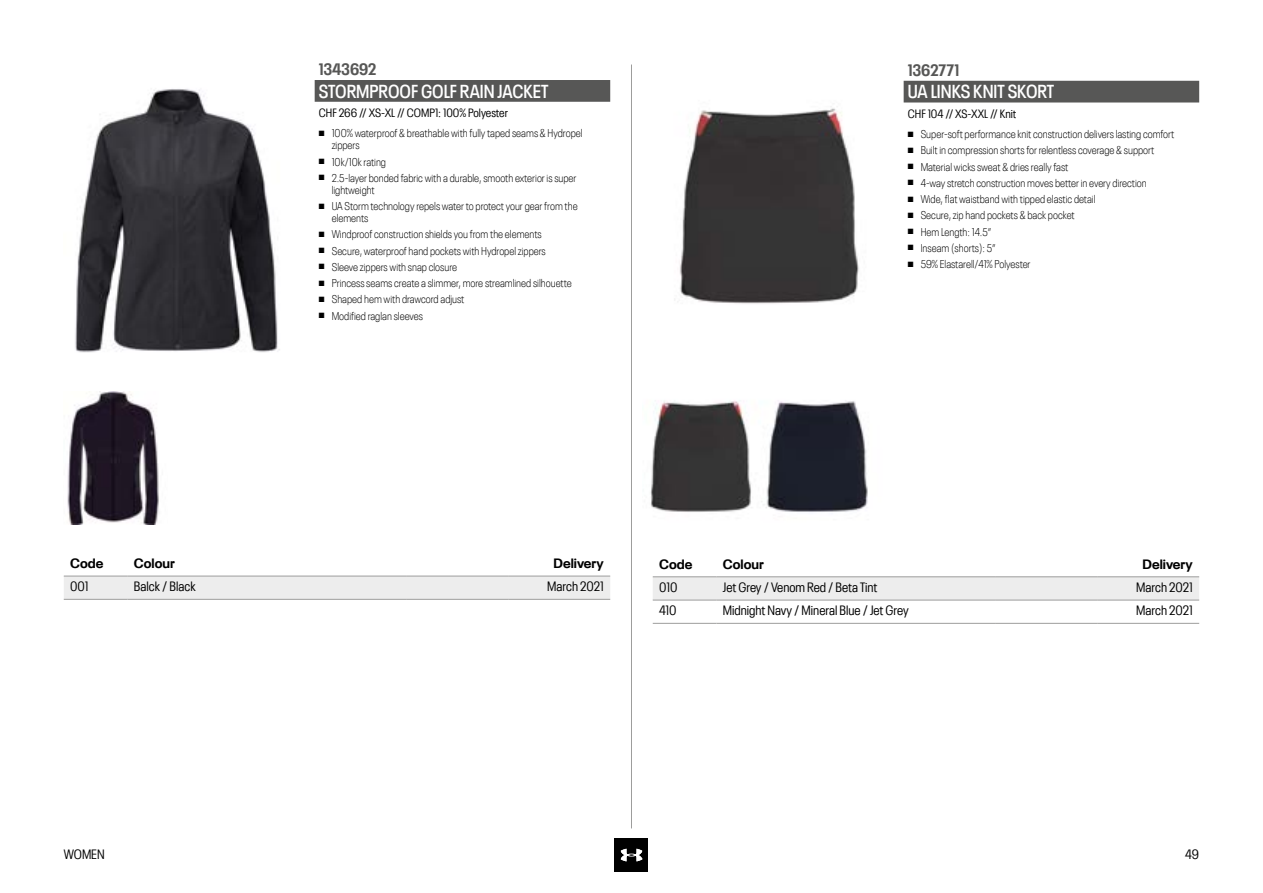
<style>
.page{position:relative;width:1263px;height:893px;background:#fff}
.page>*{position:absolute;margin:0;border:0;box-sizing:border-box;transform-origin:0 0}
.t1{font:600 condensed 18.75px "Neue Plak";color:#fff}
.t2{font:700 condensed 16.5px "Neue Plak";color:#575756}
.t3{font:condensed 13.5px "Neue Plak";color:#000}
.t4{font:700 13.5px "Neue Plak";color:#000}
.t5{font:condensed 12px "Neue Plak";color:#000}
.t6{font:300 condensed 11.25px/16.2px "Neue Plak";color:#000}
</style>
<div class="page">
<div style="left:615px;top:838px;width:33px;height:34px;background:#000"></div>
<svg style="left:621px;top:849px;width:22px;height:12px"></svg>
<img style="left:75px;top:89px;width:205px;height:264px">
<div style="left:315px;top:80px;width:295px;height:22px;background:#575756"></div>
<img style="left:67px;top:391px;width:92px;height:134px">
<div style="left:64px;top:577px;width:546px;height:22px;background:#ededed"></div>
<hr style="left:64px;top:576px;width:64px;height:1px;background:#9d9d9c">
<hr style="left:128px;top:576px;width:278px;height:1px;background:#9d9d9c">
<hr style="left:406px;top:576px;width:102px;height:1px;background:#9d9d9c">
<hr style="left:508px;top:576px;width:102px;height:1px;background:#9d9d9c">
<hr style="left:64px;top:599px;width:64px;height:1px;background:#9d9d9c">
<hr style="left:128px;top:599px;width:278px;height:1px;background:#9d9d9c">
<hr style="left:406px;top:599px;width:102px;height:1px;background:#9d9d9c">
<hr style="left:508px;top:599px;width:102px;height:1px;background:#9d9d9c">
<div style="left:653px;top:578px;width:546px;height:22px;background:#ededed"></div>
<hr style="left:653px;top:577px;width:63px;height:1px;background:#9d9d9c">
<hr style="left:716px;top:577px;width:279px;height:1px;background:#9d9d9c">
<hr style="left:995px;top:577px;width:102px;height:1px;background:#9d9d9c">
<hr style="left:1097px;top:577px;width:102px;height:1px;background:#9d9d9c">
<hr style="left:653px;top:600px;width:63px;height:1px;background:#9d9d9c">
<hr style="left:716px;top:600px;width:279px;height:1px;background:#9d9d9c">
<hr style="left:995px;top:600px;width:102px;height:1px;background:#9d9d9c">
<hr style="left:1097px;top:600px;width:102px;height:1px;background:#9d9d9c">
<hr style="left:653px;top:623px;width:63px;height:1px;background:#9d9d9c">
<hr style="left:716px;top:623px;width:279px;height:1px;background:#9d9d9c">
<hr style="left:995px;top:623px;width:102px;height:1px;background:#9d9d9c">
<hr style="left:1097px;top:623px;width:102px;height:1px;background:#9d9d9c">
<div style="left:904px;top:81px;width:295px;height:22px;background:#575756"></div>
<img style="left:650px;top:400px;width:218px;height:112px">
<img style="left:674px;top:106px;width:185px;height:198px">
<hr style="left:631px;top:65px;width:1px;height:763px;background:#9d9d9c">
<h2 class="t2" style="left:319px;top:57px;width:59px">1343692</h2>
<h1 class="t1" style="left:319px;top:77px;width:231px">STORMPROOF GOLF RAIN JACKET</h1>
<p class="t5" style="left:319px;top:104px;width:191px">CHF 266 // XS-XL // COMP1: 100% Polyester</p>
<p class="t6" style="left:332px;top:127px;width:252px;line-height:12px">100% waterproof &amp; breathable with fully taped seams &amp; Hydropel zippers</p>
<p class="t6" style="left:332px;top:153px;width:246px">10k/10k rating<br>2.5-layer bonded fabric with a durable, smooth exterior is super</p>
<p class="t6" style="left:332px;top:181px;width:247px">lightweight<br>UA Storm technology repels water to protect your gear from the</p>
<p class="t6" style="left:332px;top:209px;width:241px">elements<br>Windproof construction shields you from the elements Secure, waterproof hand pockets with Hydropel zippers Sleeve zippers with snap closure<br>Princess seams create a slimmer, more streamlined silhouette Shaped hem with drawcord adjust<br>Modified raglan sleeves</p>
<h2 class="t2" style="left:908px;top:57px;width:53px">1362771</h2>
<h1 class="t1" style="left:908px;top:78px;width:148px">UA LINKS KNIT SKORT</h1>
<p class="t5" style="left:908px;top:105px;width:110px">CHF 104 // XS-XXL // Knit</p>
<p class="t6" style="left:921px;top:125px;width:255px">Super-soft performance knit construction delivers lasting comfort Built in compression shorts for relentless coverage &amp; support Material wicks sweat &amp; dries really fast<br>4-way stretch construction moves better in every direction<br>Wide, flat waistband with tipped elastic detail<br>Secure, zip hand pockets &amp; back pocket<br>Hem Length: 14.5”<br>Inseam (shorts): 5”<br>59% Elastarell/41% Polyester</p>
<p class="t4" style="left:70px;top:553px;width:35px">Code</p>
<p class="t4" style="left:134px;top:553px;width:43px">Colour</p>
<p class="t4" style="left:553px;top:553px;width:52px">Delivery</p>
<p class="t3" style="left:70px;top:577px;width:20px">001</p>
<p class="t3" style="left:134px;top:577px;width:63px">Balck / Black</p>
<p class="t3" style="left:547px;top:577px;width:58px">March 2021</p>
<p class="t4" style="left:659px;top:553px;width:35px">Code</p>
<p class="t4" style="left:723px;top:553px;width:43px">Colour</p>
<p class="t4" style="left:1142px;top:553px;width:52px">Delivery</p>
<p class="t3" style="left:659px;top:577px;width:20px">010</p>
<p class="t3" style="left:723px;top:577px;width:156px">Jet Grey / Venom Red / Beta Tint</p>
<p class="t3" style="left:1136px;top:577px;width:58px">March 2021</p>
<p class="t3" style="left:659px;top:601px;width:19px">410</p>
<p class="t3" style="left:723px;top:601px;width:187px">Midnight Navy / Mineral Blue / Jet Grey</p>
<p class="t3" style="left:1136px;top:601px;width:58px">March 2021</p>
<p class="t3" style="left:64px;top:845px;width:42px">WOMEN</p>
<p class="t3" style="left:1185px;top:845px;width:15px">49</p>
</div>
